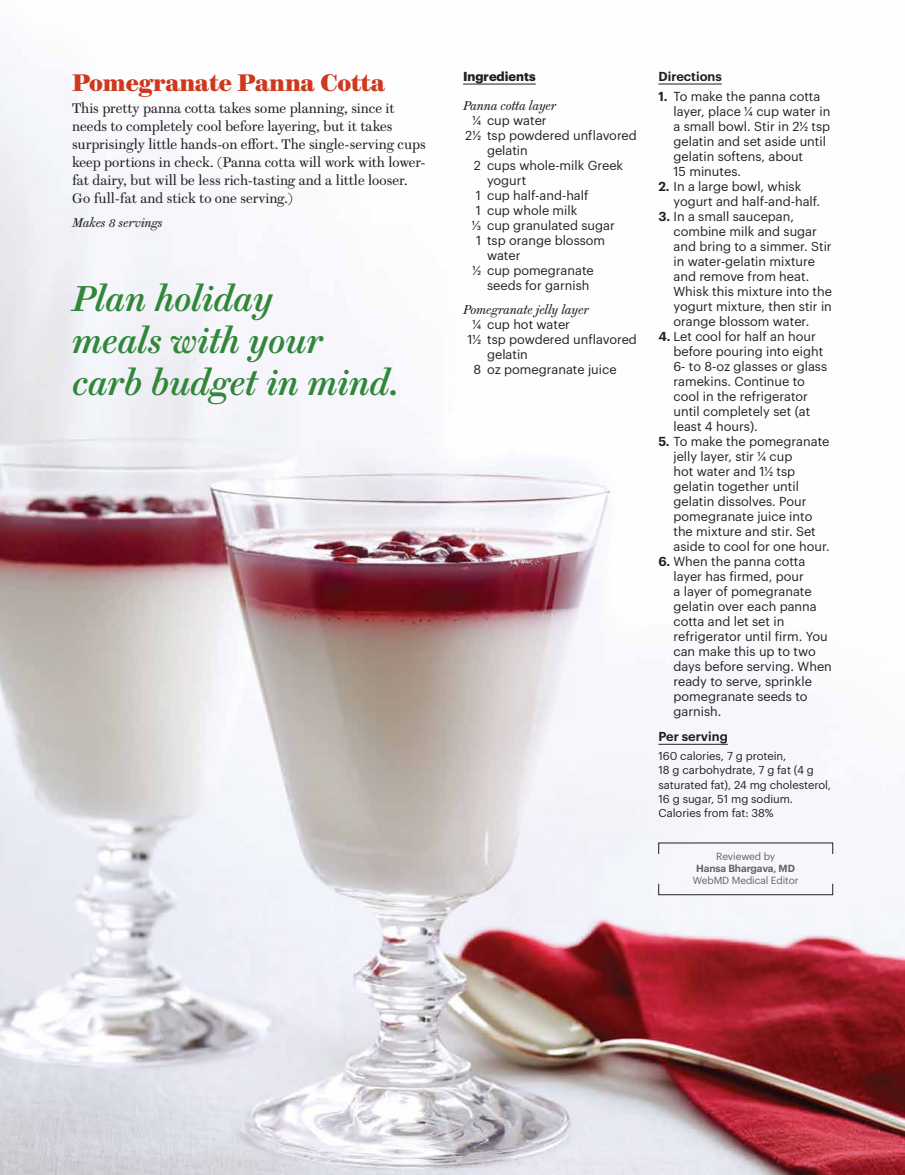
<style>
.page{position:relative;width:905px;height:1175px;background:#fff}
.page>*{position:absolute;margin:0;border:0;box-sizing:border-box;transform-origin:0 0}
.t1{font:italic 500 36px/42px "Brunel Text";color:#318739}
.t2{font:700 24px "Brunel Text";letter-spacing:-.005em;color:#cf381e}
.t3{font:13.8px/18px "Brunel Text";color:#231f20}
.t4{font:12.75px/15px "Graphik";color:#231f20}
.t5{font:italic 12.75px "Brunel Text";color:#231f20}
.t6{font:600 12.75px "Graphik";color:#231f20}
.t7{font:700 12.75px "Graphik";color:#231f20}
.t8{font:11.25px/14.2px "Graphik";letter-spacing:-.005em;color:#231f20}
.t9{font:10.2px "Graphik";letter-spacing:-.01em;color:#636466}
.t10{font:600 10.2px "Graphik";letter-spacing:-.01em;color:#636466}
.s1{font-weight:600}
</style>
<div class="page">
<img style="left:0;top:70px;width:904px;height:1104px">
<hr style="left:658px;top:84px;width:63px;height:1px;background:#231f20">
<hr style="left:658px;top:744px;width:69px;height:1px;background:#231f20">
<hr style="left:463px;top:84px;width:73px;height:1px;background:#231f20">
<div style="left:658px;top:842px;width:175px;height:53px;background:#f7f6fc"></div>
<h2 class="t2" style="left:72px;top:68px;width:314px">Pomegranate Panna Cotta</h2>
<p class="t3" style="left:72px;top:99px;width:355px">This pretty panna cotta takes some planning, since it needs to completely cool before layering, but it takes surprisingly little hands-on effort. The single-serving cups keep portions in check. (Panna cotta will work with lower&shy;fat dairy, but will be less rich-tasting and a little looser.<br>Go full-fat and stick to one serving.)</p>
<p class="t5" style="left:72px;top:215px;width:92px">Makes 8 servings</p>
<h1 class="t1" style="left:72px;top:278px;width:328px">Plan holiday<br>meals with your carb budget in mind.</h1>
<p class="t7" style="left:463px;top:67px;width:74px">Ingredients</p>
<p class="t5" style="left:463px;top:98px;width:95px">Panna cotta layer</p>
<p class="t4" style="left:472px;top:111px;width:76px">¼ cup water</p>
<p class="t4" style="left:465px;top:126px;width:173px">2½ tsp powdered unflavored</p>
<p class="t4" style="left:487px;top:141px;width:42px">gelatin</p>
<p class="t4" style="left:474px;top:156px;width:151px">2 cups whole-milk Greek</p>
<p class="t4" style="left:487px;top:171px;width:41px">yogurt</p>
<p class="t4" style="left:476px;top:186px;width:114px">1 cup half-and-half</p>
<p class="t4" style="left:476px;top:201px;width:103px">1 cup whole milk</p>
<p class="t4" style="left:472px;top:216px;width:144px">⅓ cup granulated sugar</p>
<p class="t4" style="left:476px;top:231px;width:131px">1 tsp orange blossom</p>
<p class="t4" style="left:487px;top:246px;width:35px">water</p>
<p class="t4" style="left:472px;top:261px;width:123px">½ cup pomegranate</p>
<p class="t4" style="left:487px;top:276px;width:104px">seeds for garnish</p>
<p class="t5" style="left:463px;top:302px;width:127px">Pomegranate jelly layer</p>
<p class="t4" style="left:472px;top:315px;width:99px">¼ cup hot water</p>
<p class="t4" style="left:467px;top:330px;width:171px">1½ tsp powdered unflavored</p>
<p class="t4" style="left:487px;top:345px;width:42px">gelatin</p>
<p class="t4" style="left:473px;top:360px;width:145px">8 oz pomegranate juice</p>
<p class="t6" style="left:658px;top:67px;width:65px">Directions</p>
<p class="t4" style="left:673px;top:87px;width:158px;text-indent:-15px"><span class="s1">1.</span> To make the panna cotta layer, place ¼ cup water in a small bowl. Stir in 2½ tsp gelatin and set aside until gelatin softens, about<br>15 minutes.</p>
<p class="t4" style="left:673px;top:177px;width:148px;text-indent:-15px"><span class="s1">2.</span> In a large bowl, whisk yogurt and half-and-half.</p>
<p class="t4" style="left:673px;top:207px;width:160px;text-indent:-15px"><span class="s1">3.</span> In a small saucepan, combine milk and sugar and bring to a simmer. Stir in water-gelatin mixture and remove from heat.<br>Whisk this mixture into the yogurt mixture, then stir in orange blossom water.</p>
<p class="t4" style="left:673px;top:327px;width:155px;text-indent:-15px"><span class="s1">4.</span> Let cool for half an hour before pouring into eight<br>6- to 8-oz glasses or glass ramekins. Continue to cool in the refrigerator until completely set (at least 4 hours).</p>
<p class="t4" style="left:673px;top:432px;width:158px;text-indent:-15px"><span class="s1">5.</span> To make the pomegranate jelly layer, stir ¼ cup<br>hot water and 1½ tsp gelatin together until gelatin dissolves. Pour pomegranate juice into the mixture and stir. Set aside to cool for one hour.</p>
<p class="t4" style="left:673px;top:552px;width:160px;text-indent:-15px"><span class="s1">6.</span> When the panna cotta layer has firmed, pour<br>a layer of pomegranate gelatin over each panna cotta and let set in refrigerator until firm. You can make this up to two days before serving. When ready to serve, sprinkle pomegranate seeds to garnish.</p>
<p class="t6" style="left:658px;top:726px;width:71px">Per serving</p>
<p class="t8" style="left:658px;top:748px;width:174px">160 calories, 7 g protein,<br>18 g carbohydrate, 7 g fat (4 g saturated fat), 24 mg cholesterol,<br>16 g sugar, 51 mg sodium.<br>Calories from fat: 38%</p>
<p class="t9" style="left:716px;top:849px;width:60px">Reviewed by</p>
<p class="t10" style="left:696px;top:860px;width:100px">Hansa Bhargava, MD</p>
<p class="t9" style="left:693px;top:873px;width:107px">WebMD Medical Editor</p>
</div>
